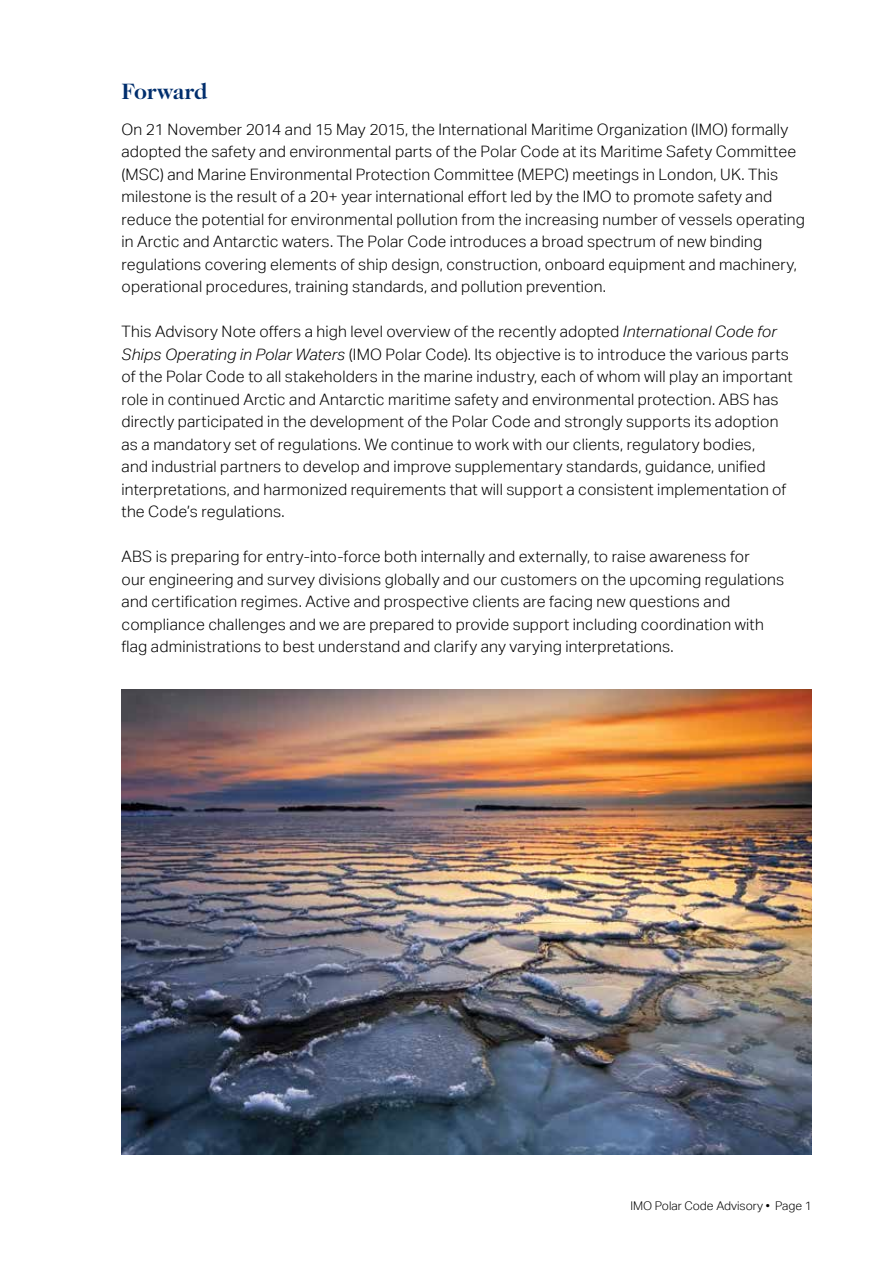
<style>
.page{position:relative;width:893px;height:1263px;background:#fff}
.page>*{position:absolute;margin:0;border:0;box-sizing:border-box;transform-origin:0 0}
.t1{font:700 22.5px "Caslon Two Twenty Four";letter-spacing:-.01em;color:#002e6d}
.t2{font:300 15.75px/22.5px "Aktiv Grotesk";letter-spacing:.01em;color:#000}
.t3{font:300 12px "Aktiv Grotesk";color:#000}
.s1{font-style:italic}
</style>
<div class="page">
<img style="left:122px;top:689px;width:690px;height:466px">
<h1 class="t1" style="left:122px;top:78px;width:87px">Forward</h1>
<p class="t2" style="left:122px;top:118px;width:685px">On 21 November 2014 and 15 May 2015, the International Maritime Organization (IMO) formally adopted the safety and environmental parts of the Polar Code at its Maritime Safety Committee (MSC) and Marine Environmental Protection Committee (MEPC) meetings in London, UK. This milestone is the result of a 20+ year international effort led by the IMO to promote safety and reduce the potential for environmental pollution from the increasing number of vessels operating in Arctic and Antarctic waters. The Polar Code introduces a broad spectrum of new binding regulations covering elements of ship design, construction, onboard equipment and machinery, operational procedures, training standards, and pollution prevention.</p>
<p class="t2" style="left:122px;top:320px;width:673px">This Advisory Note offers a high level overview of the recently adopted <span class="s1">International Code for Ships Operating in Polar Waters</span> (IMO Polar Code). Its objective is to introduce the various parts of the Polar Code to all stakeholders in the marine industry, each of whom will play an important role in continued Arctic and Antarctic maritime safety and environmental protection. ABS has directly participated in the development of the Polar Code and strongly supports its adoption as a mandatory set of regulations. We continue to work with our clients, regulatory bodies,<br>and industrial partners to develop and improve supplementary standards, guidance, unified interpretations, and harmonized requirements that will support a consistent implementation of the Code’s regulations.</p>
<p class="t2" style="left:122px;top:545px;width:664px">ABS is preparing for entry-into-force both internally and externally, to raise awareness for<br>our engineering and survey divisions globally and our customers on the upcoming regulations and certification regimes. Active and prospective clients are facing new questions and compliance challenges and we are prepared to provide support including coordination with flag administrations to best understand and clarify any varying interpretations.</p>
<p class="t3" style="left:630px;top:1199px;width:183px">IMO Polar Code Advisory • Page 1</p>
</div>
